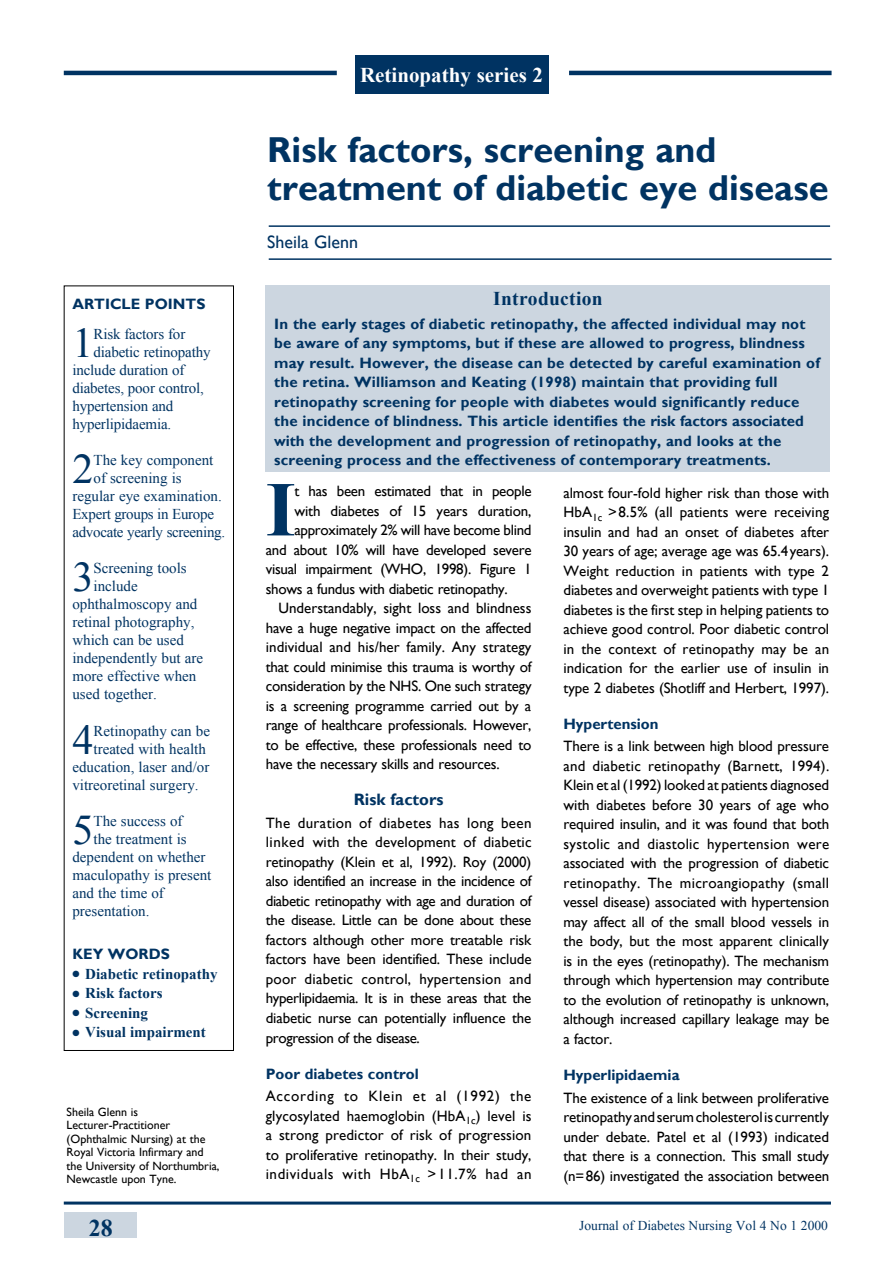
<style>
.page{position:relative;width:893px;height:1263px;background:#fff}
.page>*{position:absolute;margin:0;border:0;box-sizing:border-box;transform-origin:0 0}
.t1{font:700 77.55px "Times New Roman";color:#003362}
.t2{font:42.15px "Times New Roman";color:#003362}
.t3{font:700 36px/37.5px "Gill Sans";color:#003362}
.t4{font:700 24px "Times New Roman";color:#003362}
.t5{font:700 21px "Times New Roman";color:#fff}
.t6{font:700 19.5px "Times New Roman";letter-spacing:.015em;color:#003362}
.t7{font:18px "Gill Sans";color:#003362}
.t8{font:700 16.5px "Gill Sans";color:#003362}
.t9{font:15px/19.5px "Gill Sans";letter-spacing:-.015em;color:#000;text-align:justify}
.t10{font:700 15px/19.5px "Gill Sans";letter-spacing:.01em;color:#003362}
.t11{font:15px "Times New Roman";color:#003362}
.t12{font:700 15px "Times New Roman";color:#003362}
.t13{font:15px "Times New Roman";letter-spacing:-.02em;color:#003362}
.t14{font:15px "Gill Sans";letter-spacing:.005em;color:#000}
.t15{font:13.5px "Times New Roman";color:#003362}
.t16{font:12px/13.5px "Gill Sans";color:#000}
</style>
<div class="page">
<div style="left:266px;top:285px;width:564px;height:187px;background:#ccd6e0"></div>
<hr style="left:269px;top:258px;width:563px;height:2px;background:#003362">
<hr style="left:269px;top:225px;width:561px;height:2px;background:#003362">
<hr style="left:64px;top:71px;width:273px;height:4px;background:#003362">
<hr style="left:569px;top:71px;width:263px;height:4px;background:#003362">
<div style="left:355px;top:55px;width:193px;height:39px;background:#003362"></div>
<div style="left:64px;top:285px;width:170px;height:766px;border:1px solid #000"></div>
<div style="left:65px;top:1212px;width:72px;height:25px;background:#ccd6e0"></div>
<hr style="left:64px;top:1201px;width:767px;height:3px;background:#003362">
<h3 class="t5" style="left:360px;top:60px;width:185px">Retinopathy series 2</h3>
<p class="t10" style="left:72px;top:295px;width:135px">Article poi nts</p>
<h2 class="t2" style="left:72px;top:315px;width:23px">1</h2>
<p class="t11" style="left:94px;top:324px;width:93px">Risk factors for</p>
<p class="t11" style="left:94px;top:342px;width:119px">diabetic retinopathy</p>
<p class="t11" style="left:72px;top:360px;width:114px">include duration of</p>
<p class="t11" style="left:72px;top:378px;width:133px">diabetes, poor control,</p>
<p class="t11" style="left:72px;top:396px;width:103px">hypertension and</p>
<p class="t11" style="left:72px;top:414px;width:100px">hyperlipidaemia.</p>
<h2 class="t2" style="left:72px;top:441px;width:23px">2</h2>
<p class="t11" style="left:94px;top:450px;width:121px">The key component</p>
<p class="t11" style="left:94px;top:468px;width:90px">of screening is</p>
<p class="t11" style="left:72px;top:486px;width:151px">regular eye examination.</p>
<p class="t13" style="left:72px;top:504px;width:143px">Expert groups in Europe</p>
<p class="t13" style="left:72px;top:522px;width:154px">advocate yearly screening.</p>
<h2 class="t2" style="left:72px;top:549px;width:23px">3</h2>
<p class="t11" style="left:94px;top:558px;width:95px">Screening tools</p>
<p class="t11" style="left:94px;top:576px;width:46px">include</p>
<p class="t11" style="left:72px;top:594px;width:126px">ophthalmoscopy and</p>
<p class="t11" style="left:72px;top:612px;width:124px">retinal photography,</p>
<p class="t11" style="left:72px;top:630px;width:113px">which can be used</p>
<p class="t11" style="left:72px;top:648px;width:132px">independently but are</p>
<p class="t11" style="left:72px;top:666px;width:126px">more effective when</p>
<p class="t11" style="left:72px;top:684px;width:86px">used together.</p>
<h2 class="t2" style="left:72px;top:711px;width:23px">4</h2>
<p class="t11" style="left:94px;top:720px;width:118px">Retinopathy can be</p>
<p class="t11" style="left:94px;top:738px;width:114px">treated with health</p>
<p class="t11" style="left:72px;top:756px;width:138px">education, laser and/or</p>
<p class="t11" style="left:72px;top:774px;width:128px">vitreoretinal surgery.</p>
<h2 class="t2" style="left:72px;top:801px;width:23px">5</h2>
<p class="t11" style="left:94px;top:810px;width:91px">The success of</p>
<p class="t11" style="left:94px;top:828px;width:95px">the treatment is</p>
<p class="t11" style="left:72px;top:846px;width:135px">dependent on whether</p>
<p class="t11" style="left:72px;top:864px;width:141px">maculopathy is present</p>
<p class="t11" style="left:72px;top:882px;width:93px">and the time of</p>
<p class="t11" style="left:72px;top:900px;width:79px">presentation.</p>
<p class="t10" style="left:72px;top:945px;width:99px">Key words</p>
<p class="t12" style="left:72px;top:963px;width:147px">● Diabetic retinopathy</p>
<p class="t12" style="left:72px;top:983px;width:92px">● Risk factors</p>
<p class="t12" style="left:72px;top:1002px;width:77px">● Screening</p>
<p class="t12" style="left:72px;top:1022px;width:135px">● Visual impairment</p>
<p class="t16" style="left:67px;top:1105px;width:154px">Sheila Glenn is<br>Lecturer-Practitioner (Ophthalmic Nursing) at the<br>Royal Victoria Infirmary and the University of Northumbria,<br>Newcastle upon Tyne.</p>
<h3 class="t3" style="left:267px;top:133px;width:563px">Risk factors, screening and treatment of diabetic eye disease</h3>
<p class="t7" style="left:267px;top:231px;width:92px">Sheila Glenn</p>
<h3 class="t6" style="left:493px;top:285px;width:111px">Introduction</h3>
<p class="t10" style="left:274px;top:314px;width:547px">In the early stages of diabetic retinopathy, the affected individual may not be aware of any symptoms, but if these are allowed to progress, blindness may result. However, the disease can be detected by careful examination of the retina. Williamson and Keating (1998) maintain that providing full retinopathy screening for people with diabetes would significantly reduce the incidence of blindness. This article identifies the risk factors associated with the development and progression of retinopathy, and looks at the screening process and the effectiveness of contemporary treatments.</p>
<h1 class="t1" style="left:266px;top:456px;width:32px">I</h1>
<p class="t9" style="left:294px;top:481px;width:239px">t has been estimated that in people</p>
<p class="t9" style="left:294px;top:501px;width:239px">with diabetes of 15 years duration,</p>
<p class="t9" style="left:294px;top:520px;width:239px">approximately 2% will have become blind</p>
<p class="t9" style="left:266px;top:540px;width:267px">and about 10% will have developed severe</p>
<p class="t9" style="left:266px;top:559px;width:267px">visual impairment (WHO, 1998). Figure 1</p>
<p class="t9" style="left:266px;top:579px;width:244px">shows a fundus with diabetic retinopathy.</p>
<p class="t9" style="left:278px;top:598px;width:254px">Understandably, sight loss and blindness</p>
<p class="t9" style="left:266px;top:618px;width:267px">have a huge negative impact on the affected</p>
<p class="t14" style="left:266px;top:638px;width:267px">individual and his/her family. Any strategy</p>
<p class="t9" style="left:266px;top:657px;width:267px">that could minimise this trauma is worthy of</p>
<p class="t9" style="left:266px;top:676px;width:267px">consideration by the NHS. One such strategy</p>
<p class="t9" style="left:266px;top:696px;width:267px">is a screening programme carried out by a</p>
<p class="t9" style="left:266px;top:715px;width:267px">range of healthcare professionals. However,</p>
<p class="t9" style="left:266px;top:735px;width:267px">to be effective, these professionals need to</p>
<p class="t9" style="left:266px;top:754px;width:235px">have the necessary skills and resources.</p>
<p class="t8" style="left:354px;top:790px;width:91px">Risk factors</p>
<p class="t9" style="left:266px;top:813px;width:267px">The duration of diabetes has long been linked with the development of diabetic retinopathy (Klein et al, 1992). Roy (2000) also identified an increase in the incidence of diabetic retinopathy with age and duration of the disease. Little can be done about these factors although other more treatable risk factors have been identified. These include poor diabetic control, hypertension and hyperlipidaemia. It is in these areas that the diabetic nurse can potentially influence the progression of the disease.</p>
<p class="t10" style="left:266px;top:1064px;width:155px">Poor diabetes control</p>
<p class="t9" style="left:266px;top:1086px;width:267px">According to Klein et al (1992) the glycosylated haemoglobin (HbA<sub>1c</sub>) level is a strong predictor of risk of progression to proliferative retinopathy. In their study, individuals with HbA<sub>1c</sub> &gt;11.7% had an</p>
<p class="t9" style="left:563px;top:483px;width:267px">almost four-fold higher risk than those with HbA<sub>1c</sub> &gt;8.5% (all patients were receiving insulin and had an onset of diabetes after 30 years of age; average age was 65.4years).<br>Weight reduction in patients with type 2 diabetes and overweight patients with type 1 diabetes is the first step in helping patients to achieve good control. Poor diabetic control in the context of retinopathy may be an indication for the earlier use of insulin in type 2 diabetes (Shotliff and Herbert, 1997).</p>
<p class="t10" style="left:563px;top:714px;width:97px">Hypertension</p>
<p class="t9" style="left:563px;top:736px;width:267px">There is a link between high blood pressure and diabetic retinopathy (Barnett, 1994).<br>Klein et al (1992) looked at patients diagnosed with diabetes before 30 years of age who required insulin, and it was found that both systolic and diastolic hypertension were associated with the progression of diabetic retinopathy. The microangiopathy (small vessel disease) associated with hypertension may affect all of the small blood vessels in the body, but the most apparent clinically is in the eyes (retinopathy). The mechanism through which hypertension may contribute to the evolution of retinopathy is unknown, although increased capillary leakage may be a factor.</p>
<p class="t10" style="left:563px;top:1065px;width:118px">Hyperlipidaemia</p>
<p class="t9" style="left:563px;top:1087px;width:267px">The existence of a link between proliferative retinopathy and serum cholesterol is currently under debate. Patel et al (1993) indicated that there is a connection. This small study (n=86) investigated the association between</p>
<h3 class="t4" style="left:89px;top:1211px;width:25px">28</h3>
<p class="t15" style="left:579px;top:1217px;width:250px">Journal of Diabetes Nursing Vol 4 No 1 2000</p>
</div>
